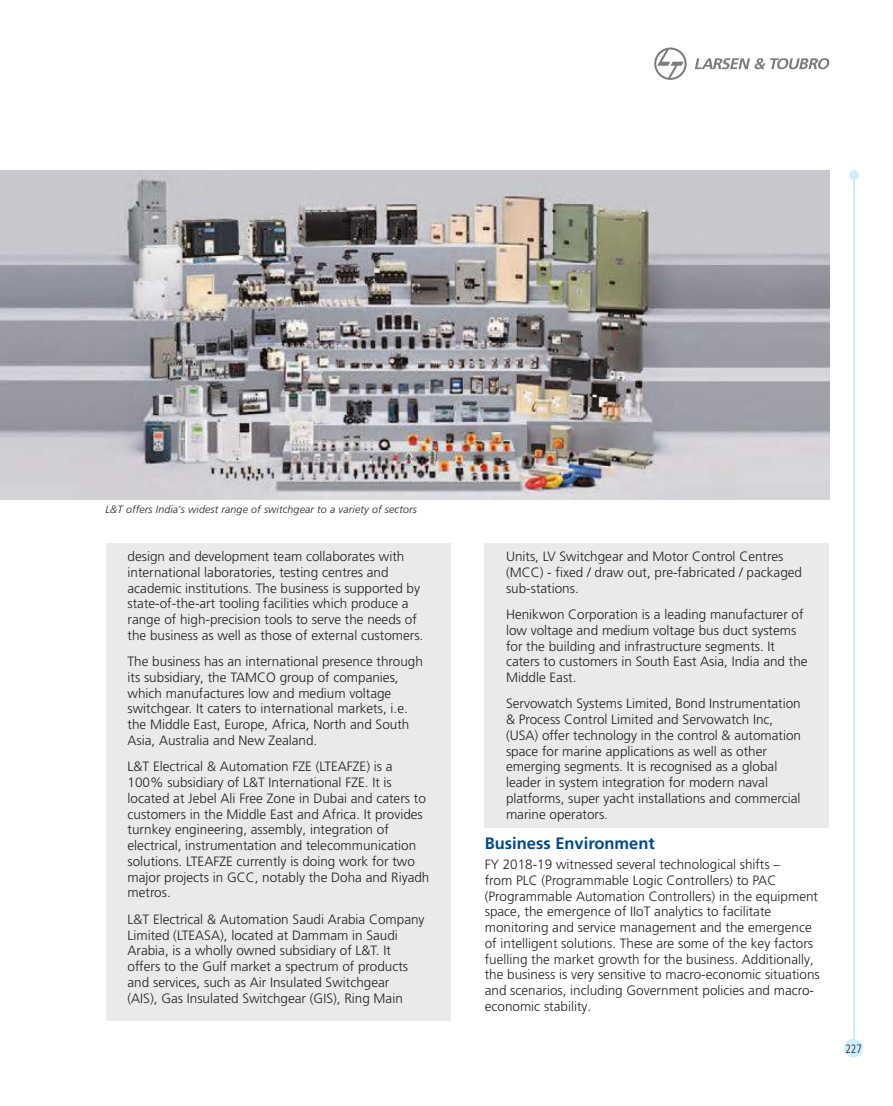
<style>
.page{position:relative;width:893px;height:1106px;background:#fff}
.page>*{position:absolute;margin:0;border:0;box-sizing:border-box;transform-origin:0 0}
.t1{font:700 16.5px "Frutiger LT Pro";color:#004989}
.t2{font:300 13.5px/15.8px "Frutiger LT Pro";color:#241f1f}
.t3{font:300 condensed 12px "Frutiger LT Pro";color:#241f1f;scale:.95 1}
.t4{font:italic 300 10.5px "Frutiger LT Pro";letter-spacing:.015em;color:#241f1f}
</style>
<div class="page">
<svg style="left:654px;top:48px;width:33px;height:32px"></svg>
<svg style="left:695px;top:58px;width:134px;height:11px"></svg>
<hr style="left:854px;top:172px;width:1px;height:871px;background:#93daf8">
<div style="left:849px;top:170px;width:10px;height:10px;background:#cdedfc;border-radius:50%"></div>
<div style="left:844px;top:1038px;width:19px;height:19px;background:#cdedfc;border-radius:50%"></div>
<div style="left:106px;top:543px;width:345px;height:477px;background:#ebeaea"></div>
<div style="left:485px;top:543px;width:344px;height:285px;background:#ebeaea"></div>
<img style="left:0;top:170px;width:829px;height:330px">
<p class="t4" style="left:105px;top:503px;width:313px">L&amp;T offers India’s widest range of switchgear to a variety of sectors</p>
<p class="t2" style="left:128px;top:548px;width:297px">design and development team collaborates with international laboratories, testing centres and academic institutions. The business is supported by state-of-the-art tooling facilities which produce a range of high-precision tools to serve the needs of the business as well as those of external customers.</p>
<p class="t2" style="left:128px;top:653px;width:297px">The business has an international presence through its subsidiary, the TAMCO group of companies, which manufactures low and medium voltage switchgear. It caters to international markets, i.e. the Middle East, Europe, Africa, North and South Asia, Australia and New Zealand.</p>
<p class="t2" style="left:128px;top:759px;width:303px">L&amp;T Electrical &amp; Automation FZE (LTEAFZE) is a 100% subsidiary of L&amp;T International FZE. It is located at Jebel Ali Free Zone in Dubai and caters to customers in the Middle East and Africa. It provides turnkey engineering, assembly, integration of electrical, instrumentation and telecommunication solutions. LTEAFZE currently is doing work for two major projects in GCC, notably the Doha and Riyadh metros.</p>
<p class="t2" style="left:128px;top:911px;width:299px">L&amp;T Electrical &amp; Automation Saudi Arabia Company Limited (LTEASA), located at Dammam in Saudi Arabia, is a wholly owned subsidiary of L&amp;T. It offers to the Gulf market a spectrum of products and services, such as Air Insulated Switchgear<br>(AIS), Gas Insulated Switchgear (GIS), Ring Main</p>
<p class="t2" style="left:506px;top:548px;width:298px">Units, LV Switchgear and Motor Control Centres (MCC) - fixed / draw out, pre-fabricated / packaged sub-stations.</p>
<p class="t2" style="left:506px;top:606px;width:303px">Henikwon Corporation is a leading manufacturer of low voltage and medium voltage bus duct systems for the building and infrastructure segments. It caters to customers in South East Asia, India and the Middle East.</p>
<p class="t2" style="left:506px;top:696px;width:297px">Servowatch Systems Limited, Bond Instrumentation &amp; Process Control Limited and Servowatch Inc, (USA) offer technology in the control &amp; automation space for marine applications as well as other emerging segments. It is recognised as a global leader in system integration for modern naval platforms, super yacht installations and commercial marine operators.</p>
<p class="t1" style="left:485px;top:833px;width:172px">Business Environment</p>
<p class="t2" style="left:485px;top:856px;width:337px">FY 2018-19 witnessed several technological shifts –<br>from PLC (Programmable Logic Controllers) to PAC (Programmable Automation Controllers) in the equipment space, the emergence of IIoT analytics to facilitate monitoring and service management and the emergence of intelligent solutions. These are some of the key factors fuelling the market growth for the business. Additionally, the business is very sensitive to macro-economic situations and scenarios, including Government policies and macro&shy;economic stability.</p>
<p class="t3" style="left:845px;top:1041px;width:19px">227</p>
</div>
